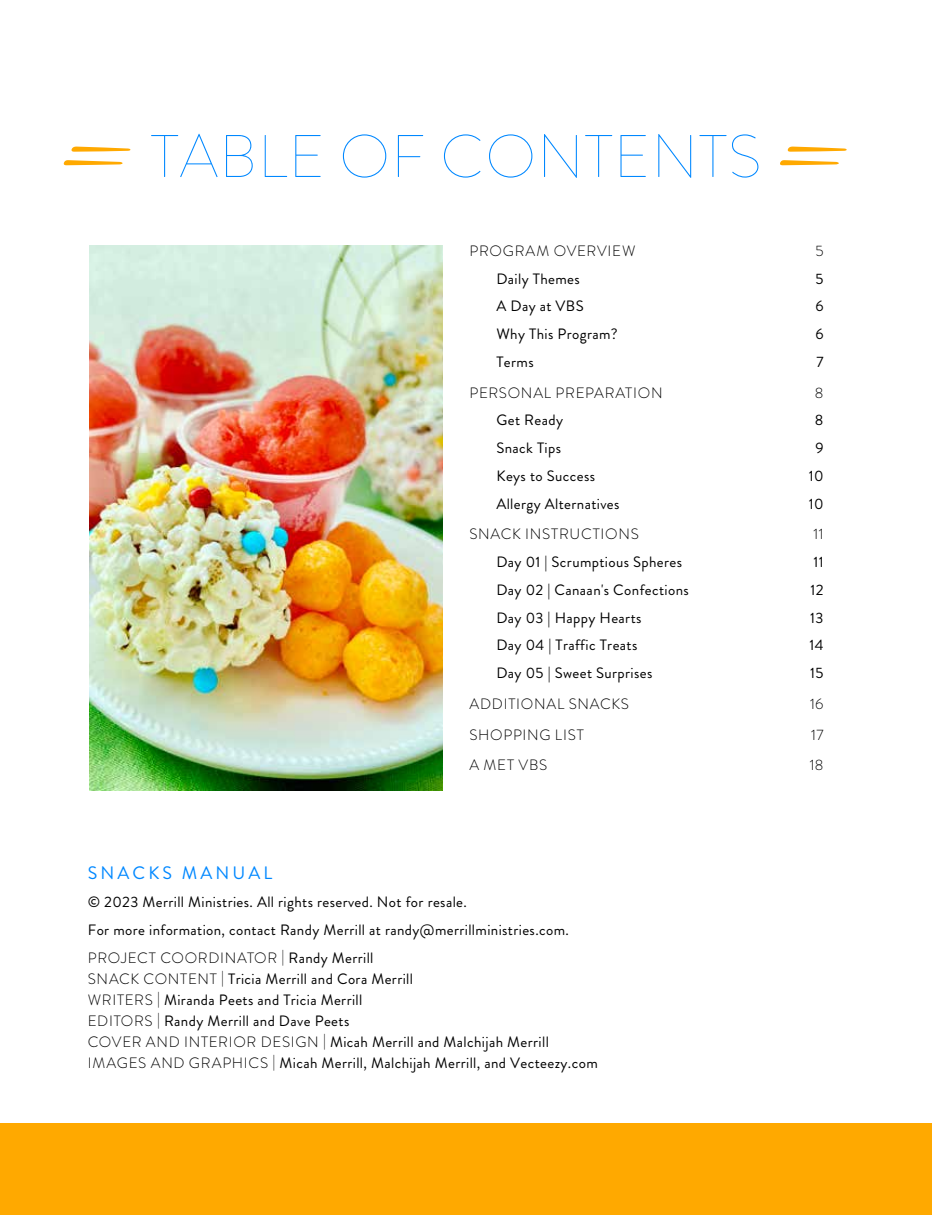
<style>
.page{position:relative;width:932px;height:1215px;background:#fff}
.page>*{position:absolute;margin:0;border:0;box-sizing:border-box;transform-origin:0 0}
.t1{font:100 60px "Brandon Grotesque";letter-spacing:.02em;color:#08f}
.t2{font:18px "Brandon Grotesque";letter-spacing:.17em;color:#08f}
.t3{font:15px/21px "Brandon Grotesque";letter-spacing:.025em;color:#000}
.t4{font:300 15px "Brandon Grotesque";letter-spacing:.05em;color:#000}
.s1{font-weight:300}
</style>
<div class="page">
<div style="left:0;top:1124px;width:932px;height:91px;background:#ffa900"></div>
<svg style="left:63px;top:147px;width:67px;height:18px"></svg>
<svg style="left:780px;top:147px;width:66px;height:18px"></svg>
<img style="left:89px;top:246px;width:353px;height:544px">
<h1 class="t1" style="left:151px;top:115px;width:612px">TABLE OF CONTENTS</h1>
<p class="t4" style="left:469px;top:240px;width:167px">PROGRAM OVERVIEW</p>
<p class="t4" style="left:815px;top:240px;width:10px">5</p>
<p class="t3" style="left:496px;top:268px;width:85px">Daily Themes</p>
<p class="t3" style="left:815px;top:268px;width:9px">5</p>
<p class="t3" style="left:496px;top:296px;width:89px">A Day at VBS</p>
<p class="t3" style="left:815px;top:296px;width:10px">6</p>
<p class="t3" style="left:496px;top:324px;width:123px">Why This Program?</p>
<p class="t3" style="left:815px;top:324px;width:10px">6</p>
<p class="t3" style="left:496px;top:351px;width:39px">Terms</p>
<p class="t3" style="left:816px;top:351px;width:9px">7</p>
<p class="t4" style="left:469px;top:382px;width:195px">PERSONAL PREPARATION</p>
<p class="t4" style="left:815px;top:382px;width:10px">8</p>
<p class="t3" style="left:496px;top:410px;width:68px">Get Ready</p>
<p class="t3" style="left:815px;top:410px;width:10px">8</p>
<p class="t3" style="left:496px;top:438px;width:66px">Snack Tips</p>
<p class="t3" style="left:815px;top:438px;width:10px">9</p>
<p class="t3" style="left:496px;top:465px;width:100px">Keys to Success</p>
<p class="t3" style="left:808px;top:465px;width:16px">10</p>
<p class="t3" style="left:496px;top:493px;width:125px">Allergy Alternatives</p>
<p class="t3" style="left:808px;top:493px;width:16px">10</p>
<p class="t4" style="left:469px;top:524px;width:171px">SNACK INSTRUCTIONS</p>
<p class="t4" style="left:813px;top:524px;width:12px">11</p>
<p class="t3" style="left:496px;top:552px;width:187px">Day 01 | Scrumptious Spheres</p>
<p class="t3" style="left:813px;top:552px;width:12px">11</p>
<p class="t3" style="left:496px;top:579px;width:194px">Day 02 | Canaan's Confections</p>
<p class="t3" style="left:810px;top:579px;width:15px">12</p>
<p class="t3" style="left:496px;top:607px;width:147px">Day 03 | Happy Hearts</p>
<p class="t3" style="left:810px;top:607px;width:15px">13</p>
<p class="t3" style="left:496px;top:635px;width:142px">Day 04 | Traffic Treats</p>
<p class="t3" style="left:809px;top:635px;width:16px">14</p>
<p class="t3" style="left:496px;top:663px;width:158px">Day 05 | Sweet Surprises</p>
<p class="t3" style="left:810px;top:663px;width:15px">15</p>
<p class="t4" style="left:469px;top:693px;width:161px">ADDITIONAL SNACKS</p>
<p class="t4" style="left:810px;top:693px;width:15px">16</p>
<p class="t4" style="left:469px;top:724px;width:116px">SHOPPING LIST</p>
<p class="t4" style="left:811px;top:724px;width:14px">17</p>
<p class="t4" style="left:469px;top:755px;width:79px">A MET VBS</p>
<p class="t4" style="left:809px;top:755px;width:15px">18</p>
<p class="t2" style="left:88px;top:861px;width:186px">SNACKS MANUAL</p>
<p class="t3" style="left:88px;top:888px;width:482px;line-height:27.8px">© 2023 Merrill Ministries. All rights reserved. Not for resale.<br>For more information, contact Randy Merrill at randy@merrillministries.com.<br><span class="s1">PROJECT COORDINATOR |</span> Randy Merrill</p>
<p class="t3" style="left:88px;top:968px;width:511px"><span class="s1">SNACK CONTENT |</span> Tricia Merrill and Cora Merrill<br><span class="s1">WRITERS |</span> Miranda Peets and Tricia Merrill<br><span class="s1">EDITORS |</span> Randy Merrill and Dave Peets<br><span class="s1">COVER AND INTERIOR DESIGN |</span> Micah Merrill and Malchijah Merrill <span class="s1">IMAGES AND GRAPHICS |</span> Micah Merrill, Malchijah Merrill, and Vecteezy.com</p>
</div>
